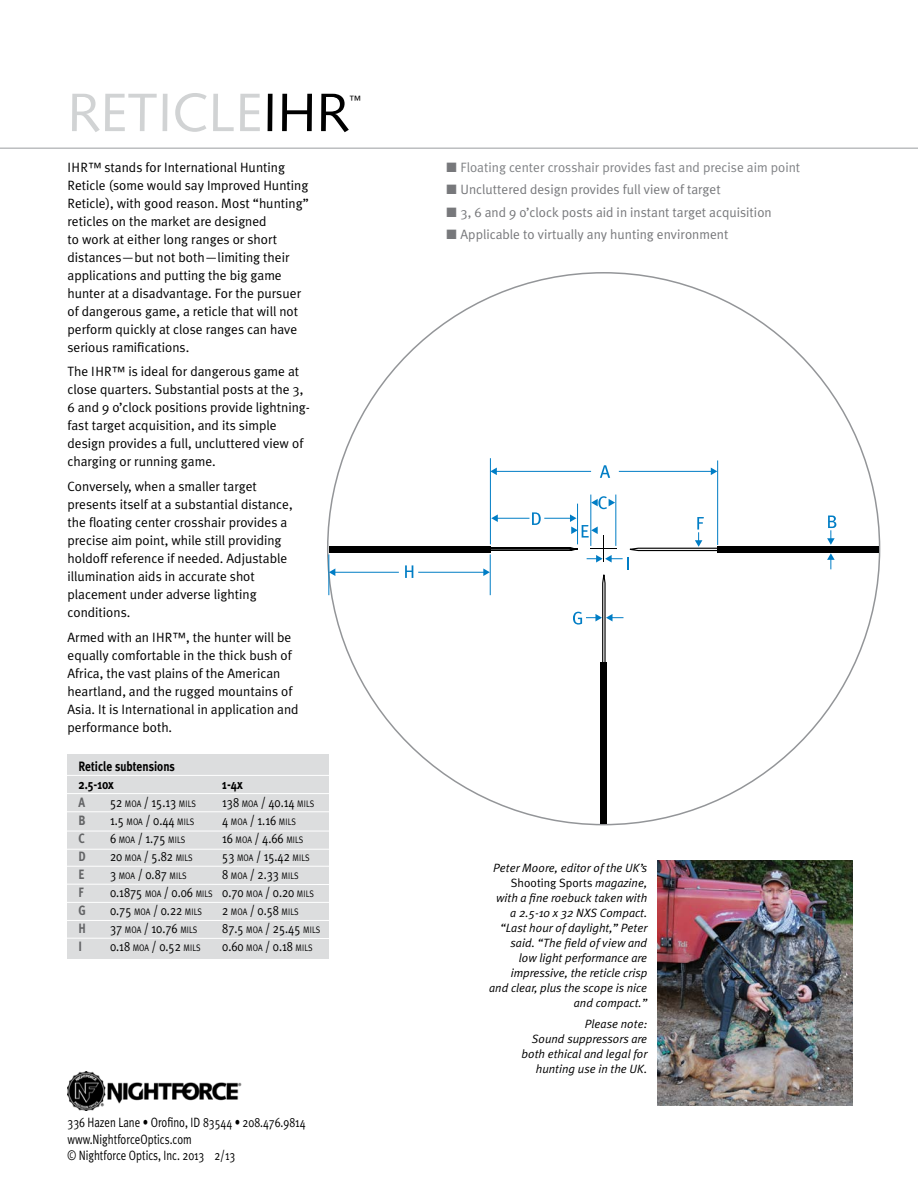
<style>
.page{position:relative;width:918px;height:1188px;background:#fff}
.page>*{position:absolute;margin:0;border:0;box-sizing:border-box;transform-origin:0 0}
.t1{font:54px "Syntax";color:#d1d3d4}
.t2{font:13.5px/18px "Meta Plus Normal";color:#000}
.t3{font:13.5px/18px "Meta Plus Normal";color:#000;scale:.85 1}
.t4{font:13.5px "Meta Plus Normal";color:#77787b}
.t5{font:13.5px/16.5px "Meta Plus Normal";color:#000;scale:.81 1}
.t6{font:13.5px "Meta Plus Normal";color:#808285}
.t7{font:700 13.5px/18px "Meta Plus";color:#000;scale:.85 1}
.t8{font:700 13.5px "Meta Plus";color:#636466;scale:.85 1}
.t9{font:italic 12px/15px "Meta Plus Normal";color:#000;text-align:right}
.t10{font:12px "Syntax";color:#000}
.t11{font:9.45px "Meta Plus Normal";color:#000;scale:.85 1}
.s1{color:#000}
.s2{font-size:9.45px}
.s3{font-size:13.5px}
.s4{color:#77787b}
.s5{font-style:normal}
</style>
<div class="page">
<hr style="left:0;top:147px;width:918px;height:2px;background:#bcbec0">
<img style="left:68px;top:1072px;width:174px;height:38px">
<img style="left:658px;top:861px;width:194px;height:245px">
<div style="left:329px;top:546px;width:161px;height:6px;background:#000"></div>
<div style="left:717px;top:546px;width:162px;height:7px;background:#000"></div>
<div style="left:601px;top:662px;width:6px;height:162px;background:#000"></div>
<svg style="left:827px;top:516px;width:9px;height:29px"></svg>
<svg style="left:827px;top:553px;width:8px;height:16px"></svg>
<hr style="left:717px;top:460px;width:1px;height:85px;background:#007dc5">
<svg style="left:600px;top:465px;width:10px;height:13px"></svg>
<hr style="left:496px;top:471px;width:95px;height:1px;background:#007dc5">
<svg style="left:491px;top:468px;width:6px;height:7px"></svg>
<hr style="left:619px;top:471px;width:93px;height:1px;background:#007dc5">
<svg style="left:711px;top:468px;width:6px;height:7px"></svg>
<hr style="left:615px;top:495px;width:1px;height:51px;background:#007dc5">
<hr style="left:590px;top:495px;width:1px;height:51px;background:#007dc5">
<hr style="left:334px;top:572px;width:65px;height:1px;background:#007dc5">
<svg style="left:329px;top:568px;width:6px;height:8px"></svg>
<hr style="left:418px;top:572px;width:66px;height:1px;background:#007dc5">
<hr style="left:490px;top:458px;width:1px;height:86px;background:#007dc5">
<hr style="left:328px;top:554px;width:1px;height:41px;background:#007dc5">
<svg style="left:405px;top:565px;width:8px;height:13px"></svg>
<svg style="left:483px;top:496px;width:236px;height:168px"></svg>
<div style="left:67px;top:754px;width:261px;height:204px;background:#dcddde"></div>
<hr style="left:64px;top:831px;width:274px;height:1px;background:#fff">
<hr style="left:64px;top:866px;width:274px;height:1px;background:#fff">
<hr style="left:64px;top:902px;width:274px;height:1px;background:#fff">
<hr style="left:65px;top:920px;width:273px;height:1px;background:#fff">
<hr style="left:63px;top:849px;width:273px;height:1px;background:#fff">
<hr style="left:60px;top:884px;width:274px;height:1px;background:#fff">
<hr style="left:60px;top:811px;width:273px;height:1px;background:#fff">
<hr style="left:64px;top:793px;width:273px;height:1px;background:#fff">
<hr style="left:58px;top:775px;width:274px;height:1px;background:#fff">
<hr style="left:63px;top:938px;width:278px;height:1px;background:#fff">
<h1 class="t1" style="left:68px;top:81px;width:284px">RETICLE<span class="s1">IHR</span></h1>
<p class="t10" style="left:350px;top:93px;width:13px">™</p>
<p class="t2" style="left:68px;top:158px;width:243px">IHR™ stands for International Hunting Reticle (some would say Improved Hunting Reticle), with good reason. Most “hunting” reticles on the market are designed<br>to work at either long ranges or short distances—but not both—limiting their applications and putting the big game hunter at a disadvantage. For the pursuer of dangerous game, a reticle that will not perform quickly at close ranges can have serious ramifications.</p>
<p class="t2" style="left:68px;top:362px;width:244px">The IHR™ is ideal for dangerous game at close quarters. Substantial posts at the 3, 6 and 9 o’clock positions provide lightning&shy;fast target acquisition, and its simple design provides a full, uncluttered view of charging or running game.</p>
<p class="t2" style="left:68px;top:477px;width:227px">Conversely, when a smaller target presents itself at a substantial distance, the floating center crosshair provides a precise aim point, while still providing holdoff reference if needed. Adjustable illumination aids in accurate shot placement under adverse lighting conditions.</p>
<p class="t2" style="left:68px;top:628px;width:233px">Armed with an IHR™, the hunter will be equally comfortable in the thick bush of Africa, the vast plains of the American heartland, and the rugged mountains of Asia. It is International in application and performance both.</p>
<p class="t7" style="left:79px;top:757px;width:115px">Reticle subtensions<br>2.5-10x</p>
<p class="t8" style="left:79px;top:794px;width:9px">A</p>
<p class="t3" style="left:110px;top:793px;width:103px">52 <span class="s2">MOA</span> / 15.13 <span class="s2">MILS</span></p>
<p class="t8" style="left:79px;top:812px;width:10px">B</p>
<p class="t3" style="left:110px;top:811px;width:101px">1.5 <span class="s2">MOA</span> / 0.44 <span class="s2">MILS</span></p>
<p class="t8" style="left:79px;top:830px;width:9px">C</p>
<p class="t11" style="left:110px;top:834px;width:90px"><span class="s3">6</span> MOA <span class="s3">/ 1.75</span> MILS</p>
<p class="t8" style="left:79px;top:848px;width:10px">D</p>
<p class="t3" style="left:110px;top:847px;width:99px">20 <span class="s2">MOA</span> / 5.82 <span class="s2">MILS</span></p>
<p class="t8" style="left:79px;top:866px;width:9px">E</p>
<p class="t11" style="left:110px;top:870px;width:92px"><span class="s3">3</span> MOA <span class="s3">/ 0.87</span> MILS</p>
<p class="t8" style="left:79px;top:884px;width:8px">F</p>
<p class="t3" style="left:110px;top:883px;width:122px">0.1875 <span class="s2">MOA</span> / 0.06 <span class="s2">MILS</span></p>
<p class="t8" style="left:79px;top:902px;width:10px">G</p>
<p class="t3" style="left:110px;top:901px;width:110px">0.75 <span class="s2">MOA</span> / 0.22 <span class="s2">MILS</span></p>
<p class="t8" style="left:79px;top:920px;width:10px">H</p>
<p class="t3" style="left:110px;top:919px;width:104px">37 <span class="s2">MOA</span> / 10.76 <span class="s2">MILS</span></p>
<p class="t8" style="left:79px;top:938px;width:6px">I</p>
<p class="t3" style="left:110px;top:937px;width:108px">0.18 <span class="s2">MOA</span> / 0.52 <span class="s2">MILS</span></p>
<p class="t7" style="left:222px;top:775px;width:26px">1-4x</p>
<p class="t3" style="left:222px;top:793px;width:110px">138 <span class="s2">MOA</span> / 40.14 <span class="s2">MILS</span></p>
<p class="t11" style="left:222px;top:816px;width:88px"><span class="s3">4</span> MOA <span class="s3">/ 1.16</span> MILS</p>
<p class="t3" style="left:222px;top:829px;width:104px">16 <span class="s2">MOA</span> / 4.66 <span class="s2">MILS<br></span>53 <span class="s2">MOA</span> / 15.42 <span class="s2">MILS</span></p>
<p class="t11" style="left:222px;top:870px;width:92px"><span class="s3">8</span> MOA <span class="s3">/ 2.33</span> MILS</p>
<p class="t3" style="left:222px;top:883px;width:110px">0.70 <span class="s2">MOA</span> / 0.20 <span class="s2">MILS</span></p>
<p class="t11" style="left:222px;top:906px;width:92px"><span class="s3">2</span> MOA <span class="s3">/ 0.58</span> MILS</p>
<p class="t3" style="left:222px;top:919px;width:117px">87.5 <span class="s2">MOA</span> / 25.45 <span class="s2">MILS<br></span>0.60 <span class="s2">MOA</span> / 0.18 <span class="s2">MILS</span></p>
<p class="t5" style="left:68px;top:1114px;width:295px">336 Hazen Lane • Orofino, ID 83544 • 208.476.9814 www.NightforceOptics.com<br>© Nightforce Optics, Inc. 2013 2/13</p>
<p class="t6" style="left:447px;top:159px;width:355px"><span class="s4">■</span> Floating center crosshair provides fast and precise aim point</p>
<p class="t4" style="left:447px;top:182px;width:276px">■ Uncluttered design provides full view of target</p>
<p class="t4" style="left:447px;top:204px;width:327px">■ 3, 6 and 9 o’clock posts aid in instant target acquisition</p>
<p class="t4" style="left:447px;top:226px;width:283px">■ Applicable to virtually any hunting environment</p>
<p class="t9" style="left:489px;top:860px;width:160px">Peter Moore, editor of the UK’s<br><span class="s5">Shooting Sports</span> magazine, with a fine roebuck taken with a 2.5-10 x 32 NXS Compact. “Last hour of daylight,” Peter said. “The field of view and<br>low light performance are impressive, the reticle crisp and clear, plus the scope is nice and compact.”</p>
<p class="t9" style="left:522px;top:1017px;width:127px">Please note:<br>Sound suppressors are both ethical and legal for hunting use in the UK.</p>
</div>
